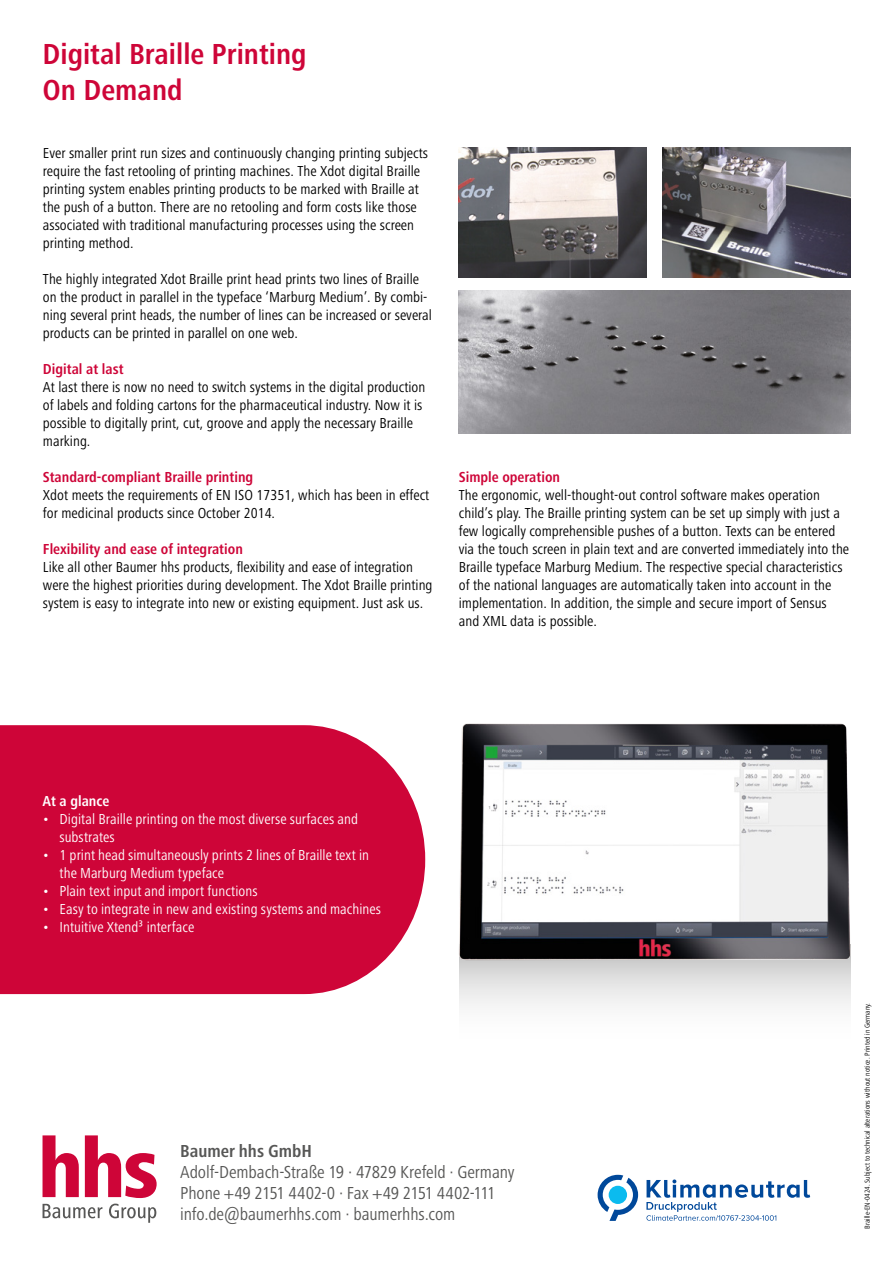
<style>
.page{position:relative;width:893px;height:1263px;background:#fff}
.page>*{position:absolute;margin:0;border:0;box-sizing:border-box;transform-origin:0 0}
.Headline_20pt_rot_bold{font:700 condensed 30px "Frutiger Next Pro";color:#ce0538}
.Copy_Abbinder_12pt_regular{font:condensed 18px/21px "Frutiger Next Pro";letter-spacing:-.01em;color:#575756}
.Copy_Abbinder_12pt_bold{font:700 condensed 18px "Frutiger Next Pro";letter-spacing:-.005em;color:#575756}
.Copytext_10pt_schwarz_light{font:condensed 15px/18px "Frutiger Next Pro";color:#000}
.t1{font:condensed 15px/18px "Frutiger Next Pro";letter-spacing:.005em;color:#fff}
.Copytext_Subline_10pt_rot_bold{font:700 condensed 15px "Frutiger Next Pro";color:#ce0538}
.Copytext_Subline_10pt_rot_bold-2{font:700 condensed 15px "Frutiger Next Pro";color:#fff}
.Copytext_11pt_grau_light{font:condensed 7.5px "Frutiger Next Pro";color:#000}
</style>
<div class="page">
<svg style="left:598px;top:1175px;width:40px;height:46px"></svg>
<svg style="left:646px;top:1179px;width:164px;height:42px"></svg>
<svg style="left:43px;top:1135px;width:114px;height:88px"></svg>
<div style="left:0;top:725px;width:425px;height:269px;background:#ce0538"></div>
<img style="left:663px;top:148px;width:187px;height:129px">
<img style="left:459px;top:148px;width:187px;height:129px">
<img style="left:459px;top:290px;width:391px;height:143px">
<svg style="left:459px;top:960px;width:391px;height:46px"></svg>
<img style="left:459px;top:723px;width:391px;height:237px">
<p class="Headline_20pt_rot_bold" style="left:43px;top:37px;width:266px">Digital Braille Printing</p>
<p class="Headline_20pt_rot_bold" style="left:43px;top:73px;width:142px">On Demand</p>
<p class="Copytext_10pt_schwarz_light" style="left:43px;top:144px;width:387px">Ever smaller print run sizes and continuously changing printing subjects require the fast retooling of printing machines. The Xdot digital Braille printing system enables printing products to be marked with Braille at the push of a button. There are no retooling and form costs like those associated with traditional manufacturing processes using the screen printing method.</p>
<p class="Copytext_10pt_schwarz_light" style="left:43px;top:270px;width:391px">The highly integrated Xdot Braille print head prints two lines of Braille on the product in parallel in the typeface ‘Marburg Medium’. By combi&shy;ning several print heads, the number of lines can be increased or several products can be printed in parallel on one web.</p>
<p class="Copytext_Subline_10pt_rot_bold" style="left:43px;top:360px;width:82px">Digital at last</p>
<p class="Copytext_10pt_schwarz_light" style="left:43px;top:378px;width:384px">At last there is now no need to switch systems in the digital production of labels and folding cartons for the pharmaceutical industry. Now it is possible to digitally print, cut, groove and apply the necessary Braille marking.</p>
<p class="Copytext_Subline_10pt_rot_bold" style="left:43px;top:468px;width:212px">Standard-compliant Braille printing</p>
<p class="Copytext_10pt_schwarz_light" style="left:43px;top:486px;width:388px">Xdot meets the requirements of EN ISO 17351, which has been in effect for medicinal products since October 2014.</p>
<p class="Copytext_Subline_10pt_rot_bold" style="left:43px;top:540px;width:201px">Flexibility and ease of integration</p>
<p class="Copytext_10pt_schwarz_light" style="left:43px;top:558px;width:391px">Like all other Baumer hhs products, flexibility and ease of integration were the highest priorities during development. The Xdot Braille printing system is easy to integrate into new or existing equipment. Just ask us.</p>
<p class="Copytext_Subline_10pt_rot_bold" style="left:459px;top:468px;width:103px">Simple operation</p>
<p class="Copytext_10pt_schwarz_light" style="left:459px;top:486px;width:392px">The ergonomic, well-thought-out control software makes operation child’s play. The Braille printing system can be set up simply with just a few logically comprehensible pushes of a button. Texts can be entered via the touch screen in plain text and are converted immediately into the Braille typeface Marburg Medium. The respective special characteristics of the national languages are automatically taken into account in the implementation. In addition, the simple and secure import of Sensus and XML data is possible.</p>
<p class="Copytext_Subline_10pt_rot_bold-2" style="left:43px;top:792px;width:68px">At a glance</p>
<p class="t1" style="left:60px;top:810px;width:300px;text-indent:-17px">• Digital Braille printing on the most diverse surfaces and substrates</p>
<p class="t1" style="left:60px;top:846px;width:311px;text-indent:-17px">• 1 print head simultaneously prints 2 lines of Braille text in the Marburg Medium typeface</p>
<p class="t1" style="left:43px;top:882px;width:217px">• Plain text input and import functions</p>
<p class="t1" style="left:43px;top:900px;width:340px">• Easy to integrate in new and existing systems and machines</p>
<p class="t1" style="left:43px;top:918px;width:153px">• Intuitive Xtend³ interface</p>
<p class="Copy_Abbinder_12pt_bold" style="left:180px;top:1141px;width:133px">Baumer hhs GmbH</p>
<p class="Copy_Abbinder_12pt_regular" style="left:180px;top:1161px;width:336px">Adolf-Dembach-Straße 19 · 47829 Krefeld · Germany<br>Phone +49 2151 4402-0 · Fax +49 2151 4402-111 info.de@baumerhhs.com · baumerhhs.com</p>
<p class="Copytext_11pt_grau_light" style="left:863px;top:1229px;width:228px;rotate:-90deg">Braille-EN-0424. Subject to technical alterations without notice. Printed in Germany.</p>
</div>
